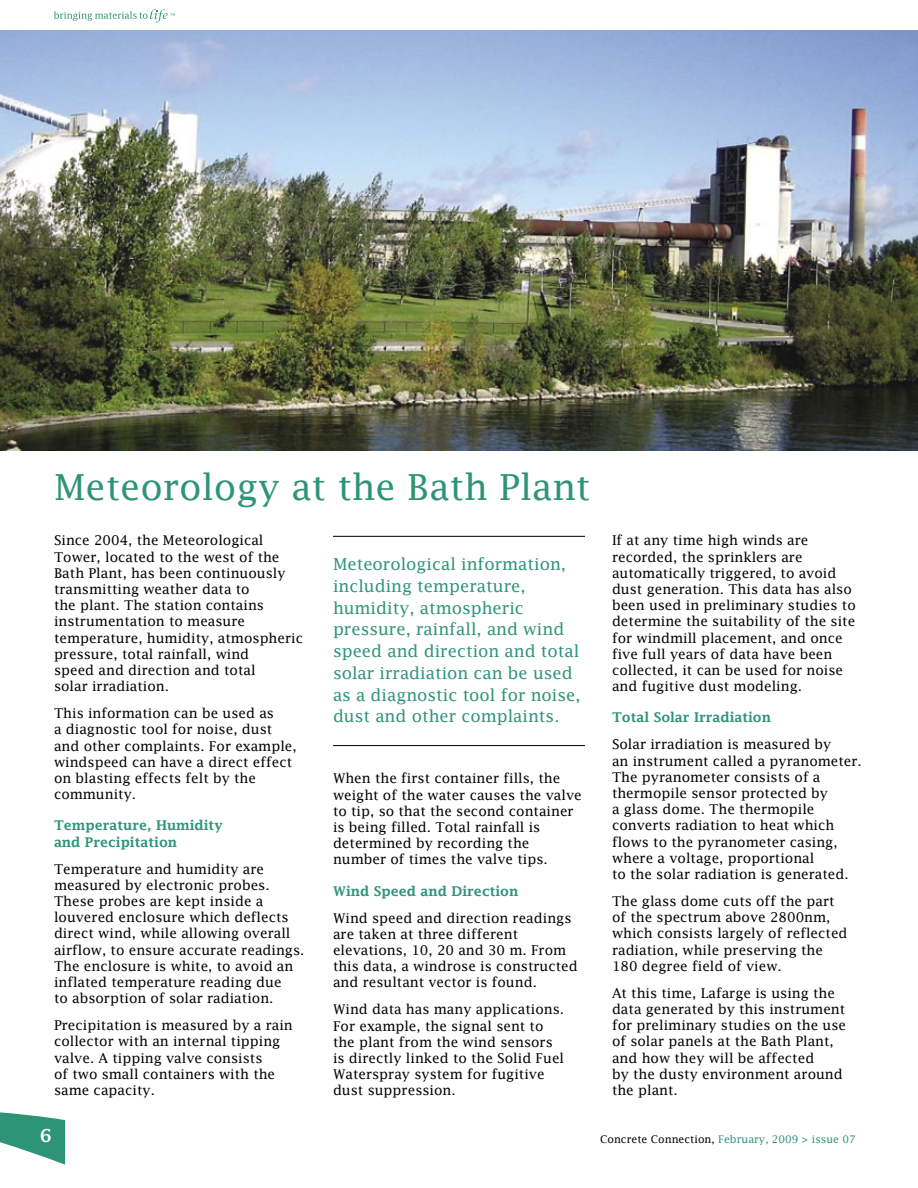
<style>
.page{position:relative;width:918px;height:1188px;background:#fff}
.page>*{position:absolute;margin:0;border:0;box-sizing:border-box;transform-origin:0 0}
.t1{font:36px "Lucida Fax";color:#2e9477}
.t2{font:600 18px "Lucida Fax";color:#fff}
.t3{font:16.5px/21.8px "Lucida Fax";color:#2e9477}
.t4{font:13.5px/16.2px "Lucida Fax";color:#000}
.t5{font:600 13.5px/16.2px "Lucida Fax";color:#2e9477}
.t6{font:10.5px "Lucida Fax";color:#2e9477}
.s1{color:#000}
</style>
<div class="page">
<svg style="left:0;top:1112px;width:65px;height:53px"></svg>
<svg style="left:54px;top:9px;width:121px;height:14px"></svg>
<hr style="left:333px;top:745px;width:252px;height:1px;background:#000">
<hr style="left:333px;top:536px;width:252px;height:1px;background:#000">
<img style="left:0;top:31px;width:918px;height:419px">
<h1 class="t1" style="left:54px;top:466px;width:538px">Meteorology at the Bath Plant</h1>
<p class="t4" style="left:54px;top:532px;width:251px">Since 2004, the Meteorological<br>Tower, located to the west of the<br>Bath Plant, has been continuously transmitting weather data to<br>the plant. The station contains instrumentation to measure temperature, humidity, atmospheric pressure, total rainfall, wind<br>speed and direction and total<br>solar irradiation.</p>
<p class="t4" style="left:54px;top:705px;width:244px">This information can be used as<br>a diagnostic tool for noise, dust and other complaints. For example, windspeed can have a direct effect on blasting effects felt by the community.</p>
<p class="t5" style="left:54px;top:818px;width:170px">Temperature, Humidity and Precipitation</p>
<p class="t4" style="left:54px;top:861px;width:252px">Temperature and humidity are measured by electronic probes.<br>These probes are kept inside a louvered enclosure which deflects direct wind, while allowing overall airflow, to ensure accurate readings.<br>The enclosure is white, to avoid an inflated temperature reading due<br>to absorption of solar radiation.</p>
<p class="t4" style="left:54px;top:1017px;width:240px">Precipitation is measured by a rain collector with an internal tipping valve. A tipping valve consists<br>of two small containers with the same capacity.</p>
<p class="t3" style="left:333px;top:553px;width:249px">Meteorological information, including temperature, humidity, atmospheric pressure, rainfall, and wind speed and direction and total solar irradiation can be used as a diagnostic tool for noise, dust and other complaints.</p>
<p class="t4" style="left:333px;top:770px;width:250px">When the first container fills, the weight of the water causes the valve to tip, so that the second container is being filled. Total rainfall is determined by recording the number of times the valve tips.</p>
<p class="t5" style="left:333px;top:883px;width:187px">Wind Speed and Direction</p>
<p class="t4" style="left:333px;top:909px;width:246px">Wind speed and direction readings are taken at three different elevations, 10, 20 and 30 m. From this data, a windrose is constructed and resultant vector is found.</p>
<p class="t4" style="left:333px;top:1001px;width:233px">Wind data has many applications.<br>For example, the signal sent to the plant from the wind sensors is directly linked to the Solid Fuel<br>Waterspray system for fugitive dust suppression.</p>
<p class="t4" style="left:612px;top:532px;width:245px">If at any time high winds are recorded, the sprinklers are automatically triggered, to avoid dust generation. This data has also been used in preliminary studies to determine the suitability of the site for windmill placement, and once five full years of data have been collected, it can be used for noise and fugitive dust modeling.</p>
<p class="t5" style="left:612px;top:710px;width:161px">Total Solar Irradiation</p>
<p class="t4" style="left:612px;top:736px;width:251px">Solar irradiation is measured by<br>an instrument called a pyranometer.<br>The pyranometer consists of a thermopile sensor protected by<br>a glass dome. The thermopile converts radiation to heat which flows to the pyranometer casing, where a voltage, proportional<br>to the solar radiation is generated.</p>
<p class="t4" style="left:612px;top:893px;width:237px">The glass dome cuts off the part of the spectrum above 2800nm, which consists largely of reflected radiation, while preserving the<br>180 degree field of view.</p>
<p class="t4" style="left:612px;top:985px;width:236px">At this time, Lafarge is using the data generated by this instrument for preliminary studies on the use of solar panels at the Bath Plant, and how they will be affected<br>by the dusty environment around the plant.</p>
<h2 class="t2" style="left:40px;top:1125px;width:13px">6</h2>
<p class="t6" style="left:600px;top:1133px;width:257px"><span class="s1">Concrete Connection,</span> February, 2009 &gt; issue 07</p>
</div>
